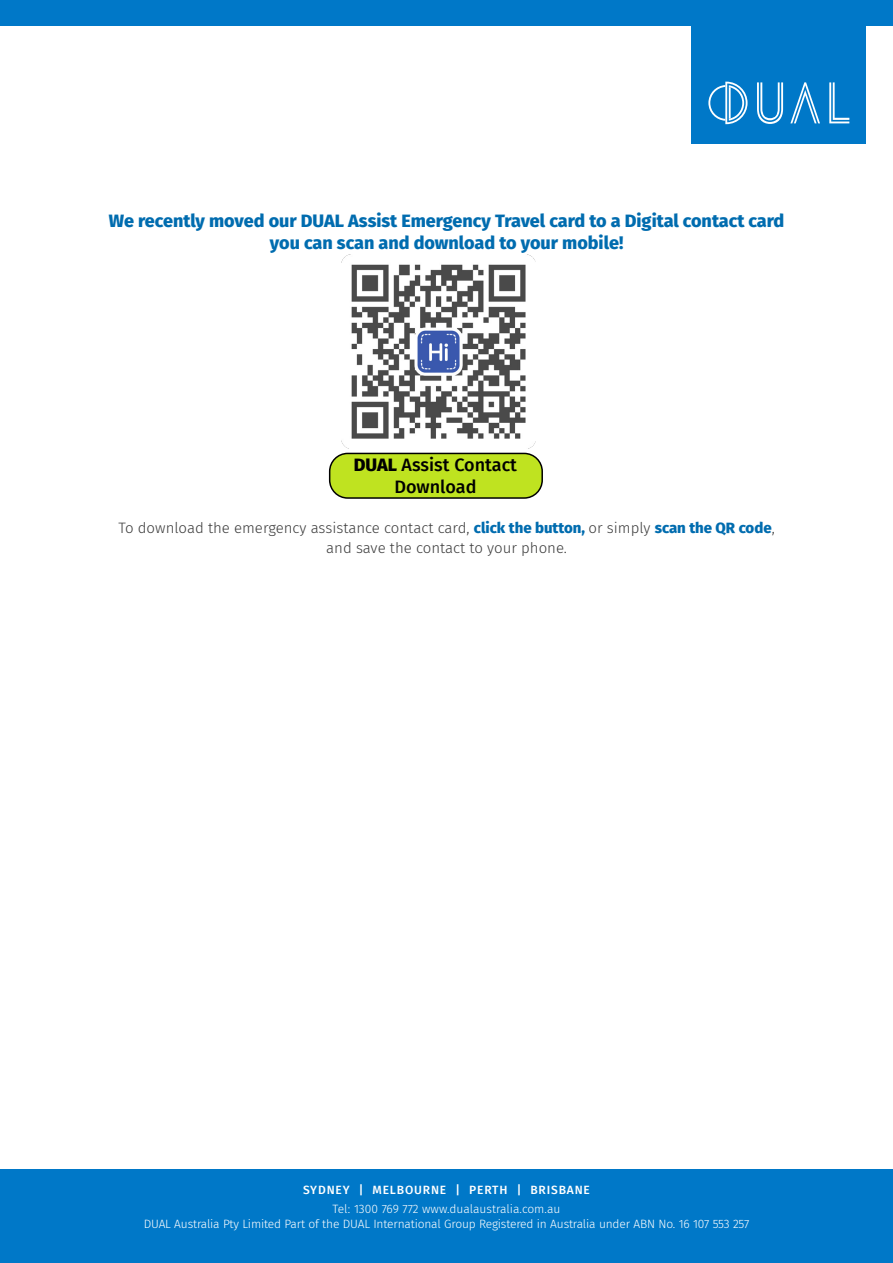
<style>
.page{position:relative;width:893px;height:1263px;background:#fff}
.page>*{position:absolute;margin:0;border:0;box-sizing:border-box;transform-origin:0 0}
.t1{font:800 18px/21.6px "Fira Sans";color:#006caf;text-align:center}
.t2{font:500 18px/21.6px "Fira Sans";color:#000;text-align:center}
.t3{font:300 15px/20.2px "Fira Sans";color:#3c3c3c;text-align:center}
.t4{font:300 12px/14.7px "Fira Sans";letter-spacing:-.015em;color:#fff;text-align:center}
.t5{font:500 12px "Fira Sans";letter-spacing:.07em;color:#fff}
.s1{font-weight:800}
.s2{font-weight:800;color:#006caf}
</style>
<div class="page">
<div style="left:0;top:0;width:893px;height:26px;background:#0078c8"></div>
<div style="left:691px;top:0;width:174px;height:144px;background:#0078c8"></div>
<svg style="left:829px;top:82px;width:20px;height:41px"></svg>
<svg style="left:757px;top:82px;width:26px;height:42px"></svg>
<svg style="left:790px;top:82px;width:30px;height:41px"></svg>
<svg style="left:708px;top:82px;width:39px;height:42px"></svg>
<div style="left:0;top:1169px;width:893px;height:94px;background:#0078c8"></div>
<img style="left:342px;top:254px;width:194px;height:195px">
<div style="left:330px;top:453px;width:212px;height:45px;background:#bfe320;border-radius:18px"></div>
<div style="left:329px;top:453px;width:214px;height:46px;border:2px solid #000;border-radius:18px"></div>
<h1 class="t1" style="left:109px;top:209px;width:677px">We recently moved our DUAL Assist Emergency Travel card to a Digital contact card you can scan and download to your mobile!</h1>
<h1 class="t2" style="left:354px;top:453px;width:165px"><span class="s1">DUAL</span> Assist Contact<br>Download</h1>
<p class="t3" style="left:119px;top:517px;width:658px">To download the emergency assistance contact card, <span class="s2">click the button,</span> or simply <span class="s2">scan the QR code</span>, and save the contact to your phone.</p>
<p class="t5" style="left:303px;top:1180px;width:288px">SYDNEY | MELBOURNE | PERTH | BRISBANE</p>
<p class="t4" style="left:144px;top:1201px;width:607px">Tel: 1300 769 772 www.dualaustralia.com.au<br>DUAL Australia Pty Limited Part of the DUAL International Group Registered in Australia under ABN No. 16 107 553 257</p>
</div>
